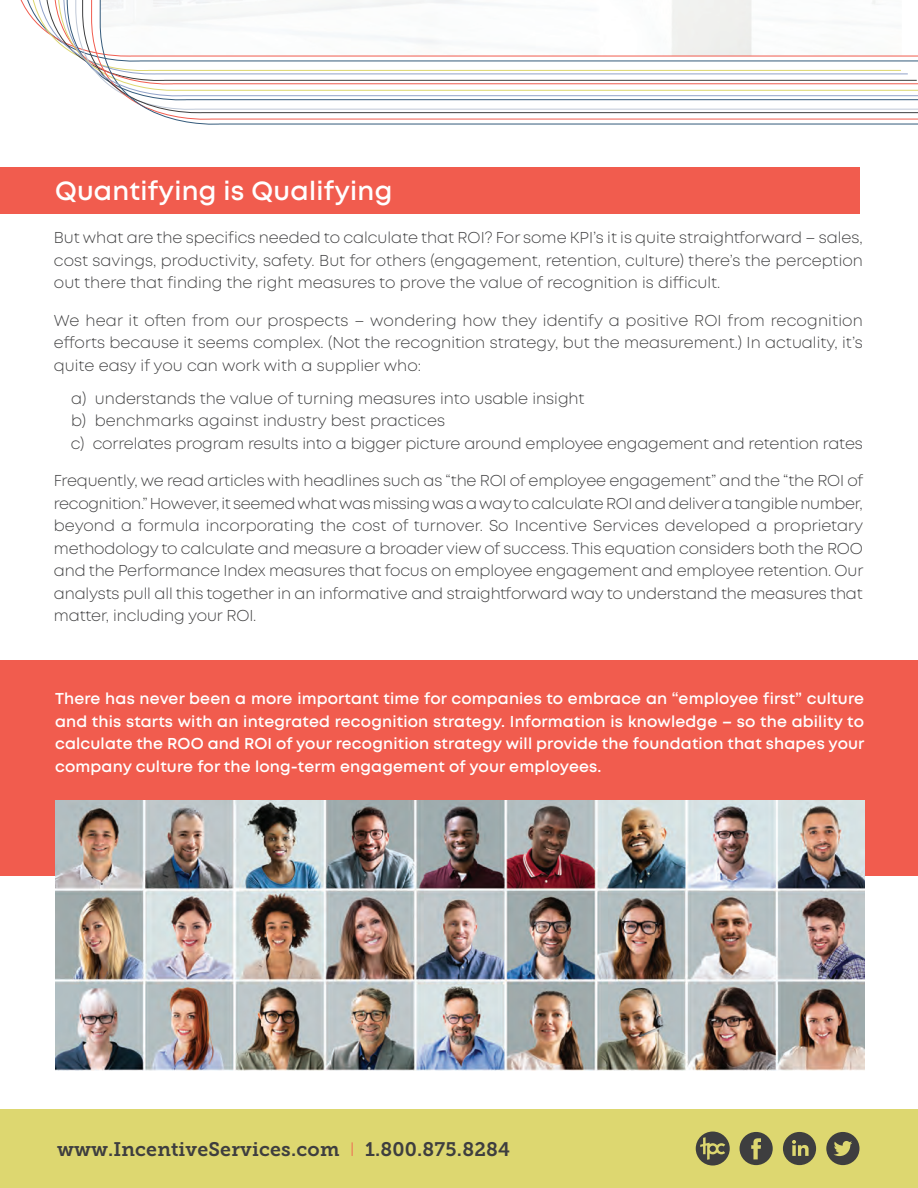
<style>
.page{position:relative;width:918px;height:1188px;background:#fff}
.page>*{position:absolute;margin:0;border:0;box-sizing:border-box;transform-origin:0 0}
.t1{font:600 26.25px "Mont";letter-spacing:.01em;color:#fff}
.t2{font:19.5px "Museo Slab 700";letter-spacing:.01em;color:#3e3e3f}
.t3{font:300 15.75px/22.5px "Mont";letter-spacing:-.005em;color:#3e3e3f;text-align:justify}
.t4{font:600 15.75px/22.5px "Mont";letter-spacing:.01em;color:#fff;text-align:justify}
.s1{font-family:"Museo Sans Rounded 100";color:#f15c4e}
</style>
<div class="page">
<div style="left:0;top:168px;width:860px;height:46px;background:#f15c4e"></div>
<div style="left:0;top:1110px;width:918px;height:78px;background:#ddd770"></div>
<svg style="left:826px;top:1132px;width:33px;height:33px"></svg>
<svg style="left:740px;top:1132px;width:33px;height:33px"></svg>
<svg style="left:783px;top:1132px;width:33px;height:33px"></svg>
<svg style="left:696px;top:1132px;width:34px;height:34px"></svg>
<svg style="left:138px;top:104px;width:780px;height:21px"></svg>
<svg style="left:63px;top:0;width:855px;height:104px"></svg>
<div style="left:0;top:660px;width:918px;height:216px;background:#f15c4e"></div>
<img style="left:55px;top:800px;width:809px;height:271px">
<h1 class="t1" style="left:55px;top:174px;width:339px">Quantifying is Qualifying</h1>
<p class="t3" style="left:54px;top:226px;width:810px">But what are the specifics needed to calculate that ROI? For some KPI’s it is quite straightforward – sales, cost savings, productivity, safety. But for others (engagement, retention, culture) there’s the perception out there that finding the right measures to prove the value of recognition is difficult.</p>
<p class="t3" style="left:54px;top:309px;width:810px">We hear it often from our prospects – wondering how they identify a positive ROI from recognition efforts because it seems complex. (Not the recognition strategy, but the measurement.) In actuality, it’s quite easy if you can work with a supplier who:</p>
<p class="t3" style="left:71px;top:387px;width:794px;text-align:left">a) understands the value of turning measures into usable insight<br>b) benchmarks against industry best practices<br>c) correlates program results into a bigger picture around employee engagement and retention rates</p>
<p class="t3" style="left:54px;top:469px;width:811px">Frequently, we read articles with headlines such as “the ROI of employee engagement” and the “the ROI of recognition.” However, it seemed what was missing was a way to calculate ROI and deliver a tangible number, beyond a formula incorporating the cost of turnover. So Incentive Services developed a proprietary methodology to calculate and measure a broader view of success. This equation considers both the ROO and the Performance Index measures that focus on employee engagement and employee retention. Our analysts pull all this together in an informative and straightforward way to understand the measures that matter, including your ROI.</p>
<p class="t4" style="left:55px;top:688px;width:811px">There has never been a more important time for companies to embrace an “employee first” culture and this starts with an integrated recognition strategy. Information is knowledge – so the ability to calculate the ROO and ROI of your recognition strategy will provide the foundation that shapes your company culture for the long-term engagement of your employees.</p>
<p class="t2" style="left:57px;top:1138px;width:455px">www.IncentiveServices.com <span class="s1">I</span> 1.800.875.8284</p>
</div>
